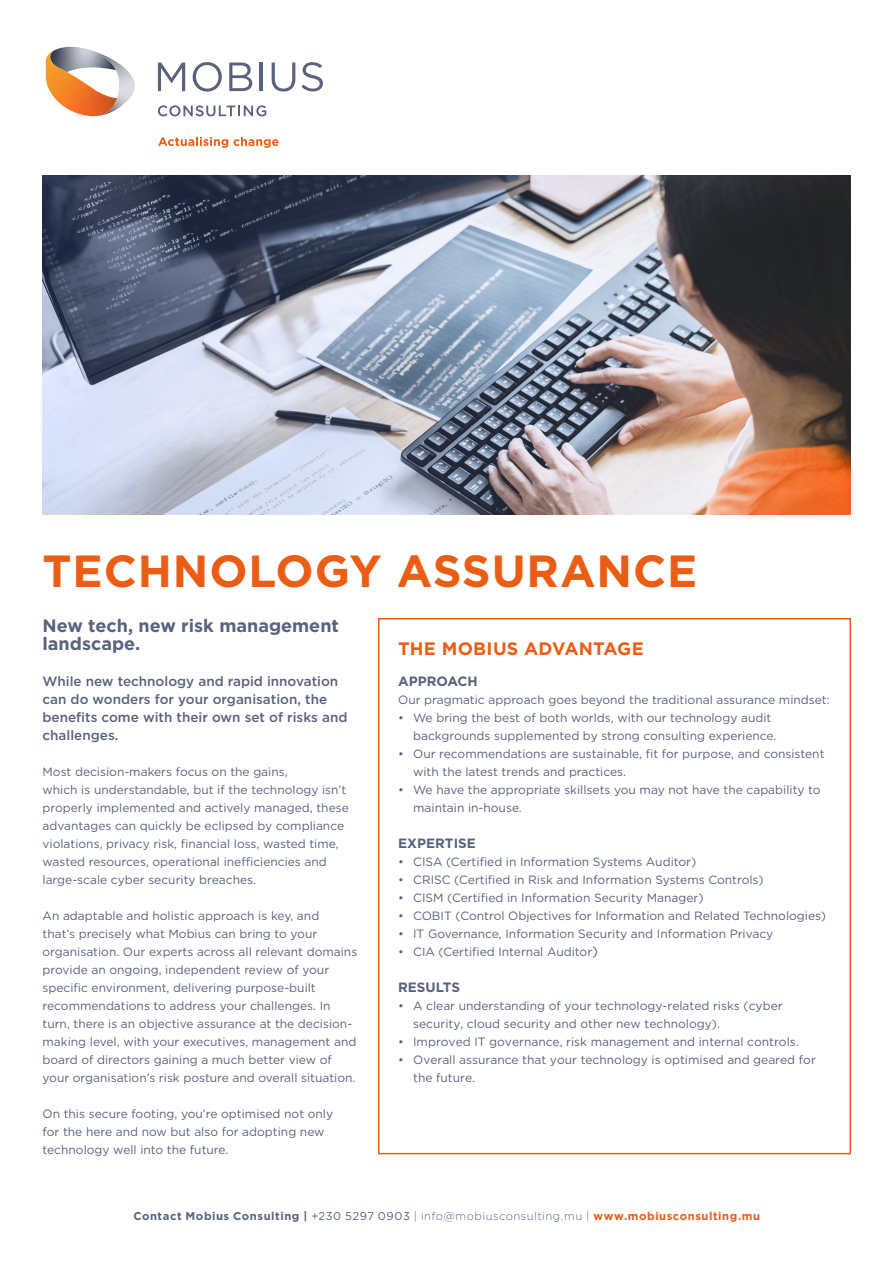
<style>
.page{position:relative;width:893px;height:1263px;background:#fff}
.page>*{position:absolute;margin:0;border:0;box-sizing:border-box;transform-origin:0 0}
.Heading{font:700 45px "Gotham";letter-spacing:.02em;color:#eb5d14}
.Bullets{font:700 18px/18px "Gotham";color:#59637d}
.Body{font:700 18px "Gotham";letter-spacing:.01em;color:#eb5d14}
.Bullets-2{font:500 13.5px/18px "Gotham";color:#59637d}
.Body-2{font:700 13.5px "Gotham";color:#59637d}
.Bullets-3{font:12px/18px "Gotham";color:#59637d}
.Body-3{font:12px "Gotham";color:#59637d}
.Body-4{font:300 11.25px "Gotham";letter-spacing:.04em;color:#59637d}
.s1{font-size:13.5px}
.s2{font-weight:700}
.s3{font-weight:400}
.s4{color:#57637c}
.s5{font-weight:700;color:#eb5d14}
</style>
<div class="page">
<svg style="left:158px;top:63px;width:27px;height:28px"></svg>
<svg style="left:193px;top:62px;width:29px;height:30px"></svg>
<svg style="left:229px;top:63px;width:23px;height:28px"></svg>
<hr style="left:260px;top:63px;width:3px;height:28px;background:#59637d">
<svg style="left:271px;top:63px;width:24px;height:29px"></svg>
<svg style="left:301px;top:62px;width:22px;height:29px"></svg>
<svg style="left:158px;top:105px;width:108px;height:11px"></svg>
<svg style="left:158px;top:137px;width:120px;height:11px"></svg>
<img style="left:57px;top:47px;width:29px;height:2px">
<img style="left:117px;top:62px;width:18px;height:47px">
<img style="left:46px;top:49px;width:71px;height:67px">
<img style="left:43px;top:176px;width:807px;height:338px">
<div style="left:378px;top:618px;width:473px;height:536px;border:2px solid #eb5d14"></div>
<p class="Heading" style="left:43px;top:541px;width:656px">TECHNOLOGY ASSURANCE</p>
<p class="Bullets" style="left:43px;top:617px;width:298px">New tech, new risk management landscape.</p>
<p class="Bullets-2" style="left:43px;top:672px;width:297px">While new technology and rapid innovation</p>
<p class="Bullets-2" style="left:43px;top:690px;width:286px">can do wonders for your organisation, the</p>
<p class="Bullets-2" style="left:43px;top:708px;width:306px">benefits come with their own set of risks and challenges.</p>
<p class="Bullets-3" style="left:43px;top:763px;width:247px">Most decision-makers focus on the gains,</p>
<p class="Bullets-3" style="left:43px;top:781px;width:308px">which is understandable, but if the technology isn’t properly implemented and actively managed, these advantages can quickly be eclipsed by compliance violations, privacy risk, financial loss, wasted time, wasted resources, operational inefficiencies and large-scale cyber security breaches.</p>
<p class="Bullets-3" style="left:43px;top:907px;width:316px">An adaptable and holistic approach is key, and<br>that’s precisely what Mobius can bring to your organisation. Our experts across all relevant domains provide an ongoing, independent review of your specific environment, delivering purpose-built recommendations to address your challenges. In turn, there is an objective assurance at the decision&shy;making level, with your executives, management and board of directors gaining a much better view of your organisation’s risk posture and overall situation.</p>
<p class="Bullets-3" style="left:43px;top:1105px;width:292px">On this secure footing, you’re optimised not only for the here and now but also for adopting new technology well into the future.</p>
<p class="Body" style="left:398px;top:636px;width:247px">THE MOBIUS ADVANTAGE</p>
<p class="Body-2" style="left:398px;top:672px;width:81px">APPROACH</p>
<p class="Body-3" style="left:398px;top:692px;width:433px">Our pragmatic approach goes beyond the traditional assurance mindset:</p>
<p class="Bullets-3" style="left:413px;top:709px;width:365px;text-indent:-15px">• We bring the best of both worlds, with our technology audit backgrounds supplemented by strong consulting experience.</p>
<p class="Bullets-3" style="left:413px;top:745px;width:413px;text-indent:-15px">• Our recommendations are sustainable, fit for purpose, and consistent with the latest trends and practices.</p>
<p class="Bullets-3" style="left:413px;top:781px;width:409px;text-indent:-15px">• We have the appropriate skillsets you may not have the capability to maintain in-house.</p>
<p class="Body-2" style="left:398px;top:834px;width:79px">EXPERTISE</p>
<p class="Bullets-3" style="left:398px;top:853px;width:300px">• CISA (Certified in Information Systems Auditor)</p>
<p class="Bullets-3" style="left:398px;top:871px;width:367px">• CRISC (Certified in Risk and Information Systems Controls)</p>
<p class="Bullets-3" style="left:398px;top:889px;width:307px">• CISM (Certified in Information Security Manager)</p>
<p class="Bullets-3" style="left:398px;top:907px;width:429px">• COBIT (Control Objectives for Information and Related Technologies)</p>
<p class="Bullets-3" style="left:398px;top:925px;width:376px">• IT Governance, Information Security and Information Privacy</p>
<p class="Bullets-3" style="left:398px;top:943px;width:201px">• CIA (Certified Internal Auditor<span class="s1">)</span></p>
<p class="Body-2" style="left:398px;top:978px;width:63px">RESULTS</p>
<p class="Bullets-3" style="left:413px;top:997px;width:371px;text-indent:-15px">• A clear understanding of your technology-related risks (cyber security, cloud security and other new technology).</p>
<p class="Bullets-3" style="left:398px;top:1033px;width:402px">• Improved IT governance, risk management and internal controls.</p>
<p class="Bullets-3" style="left:413px;top:1051px;width:404px;text-indent:-15px">• Overall assurance that your technology is optimised and geared for the future.</p>
<p class="Body-4" style="left:133px;top:1209px;width:628px"><span class="s2">Contact Mobius Consulting |</span> <span class="s3">+230 5297 0903</span> | info@mobiusconsulting.mu <span class="s4">|</span> <span class="s5">www.mobiusconsulting.mu</span></p>
</div>
